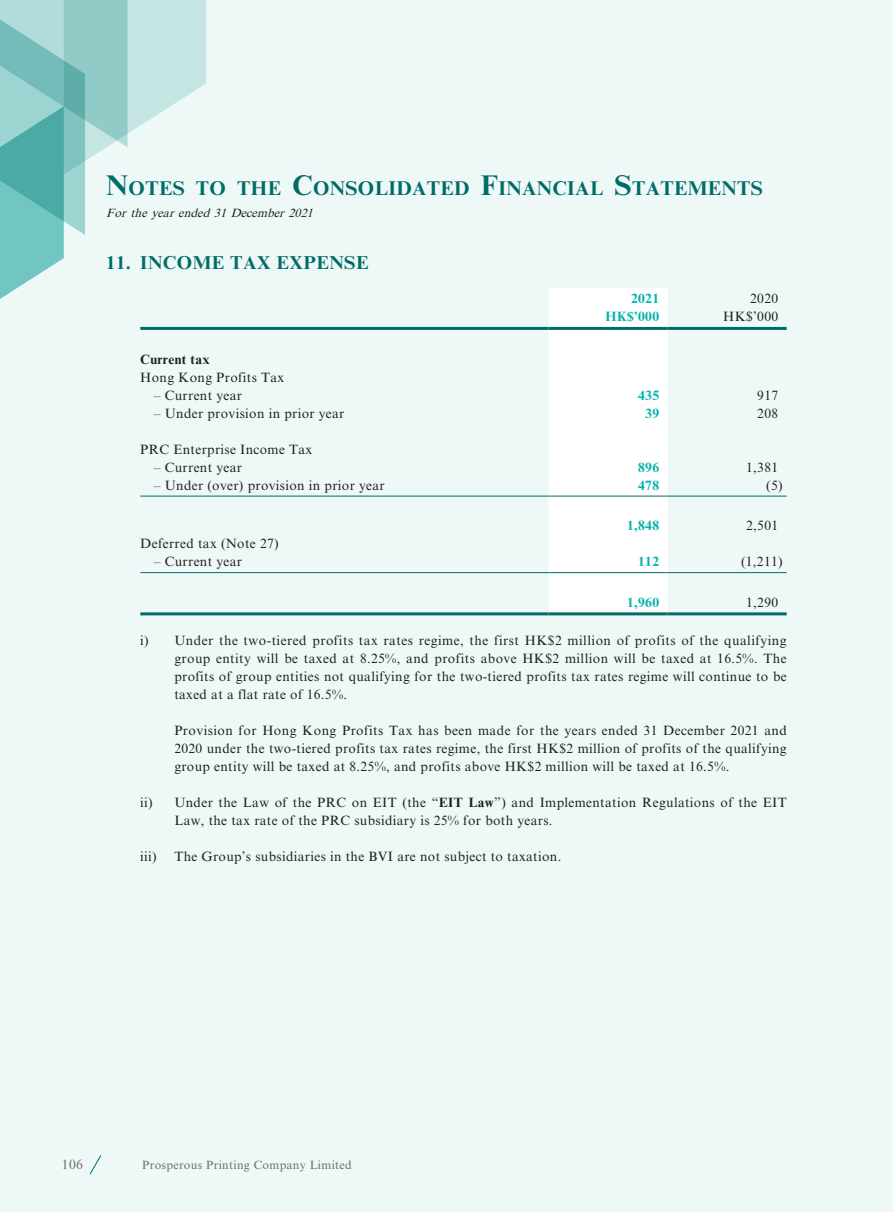
<style>
.page{position:relative;width:893px;height:1212px;background:#eef8f7}
.page>*{position:absolute;margin:0;border:0;box-sizing:border-box;transform-origin:0 0}
.t1{font:700 19.95px "Times New Roman MT Std";letter-spacing:.02em;color:#006c67}
.t2{font:700 18.75px "Times New Roman MT Std";letter-spacing:.025em;color:#006c67}
.t3{font:13.5px/18px "Times New Roman MT Std";letter-spacing:.025em;color:#231f20;text-align:justify}
.t4{font:700 13.5px "Times New Roman MT Std";letter-spacing:.025em;color:#00b4ac}
.t5{font:700 13.5px "Times New Roman MT Std";letter-spacing:.025em;color:#231f20}
.t6{font:13.5px "Times New Roman MT Std";color:#6c6d70}
.t7{font:12px "Times New Roman MT Std";letter-spacing:.025em;color:#6c6d70}
.t8{font:italic 12px "Times New Roman MT Std";color:#231f20}
.s1{font-size:28.5px}
.s2{font-weight:700}
</style>
<div class="page">
<svg style="left:89px;top:1155px;width:13px;height:20px"></svg>
<svg style="left:0;top:0;width:206px;height:327px"></svg>
<div style="left:549px;top:288px;width:119px;height:324px;background:#fff"></div>
<hr style="left:140px;top:327px;width:409px;height:3px;background:#006c67">
<hr style="left:549px;top:327px;width:119px;height:3px;background:#006c67">
<hr style="left:668px;top:327px;width:119px;height:3px;background:#006c67">
<hr style="left:140px;top:496px;width:409px;height:1px;background:#006c67">
<hr style="left:549px;top:496px;width:119px;height:1px;background:#006c67">
<hr style="left:668px;top:496px;width:119px;height:1px;background:#006c67">
<hr style="left:140px;top:572px;width:409px;height:1px;background:#006c67">
<hr style="left:549px;top:572px;width:119px;height:1px;background:#006c67">
<hr style="left:668px;top:572px;width:119px;height:1px;background:#006c67">
<hr style="left:140px;top:612px;width:409px;height:3px;background:#006c67">
<hr style="left:549px;top:612px;width:119px;height:3px;background:#006c67">
<hr style="left:668px;top:612px;width:119px;height:3px;background:#006c67">
<h1 class="t1" style="left:106px;top:176px;width:460px"><span class="s1">N</span>OTES TO THE <span class="s1">C</span>ONSOLIDATED <span class="s1">F</span>INANCIA</h1>
<h1 class="t1" style="left:590px;top:176px;width:174px">L <span class="s1">S</span>TATEMENTS</h1>
<p class="t8" style="left:106px;top:206px;width:212px">For the year ended 31 December 2021</p>
<h2 class="t2" style="left:106px;top:251px;width:264px">11. INCOME TAX EXPENSE</h2>
<p class="t4" style="left:631px;top:290px;width:30px">2021</p>
<p class="t3" style="left:750px;top:290px;width:30px">2020</p>
<p class="t4" style="left:606px;top:308px;width:55px">HK$’000</p>
<p class="t3" style="left:723px;top:308px;width:56px">HK$’000</p>
<p class="t5" style="left:140px;top:351px;width:71px">Current tax</p>
<p class="t3" style="left:140px;top:368px;width:146px">Hong Kong Profits Tax</p>
<p class="t3" style="left:154px;top:386px;width:90px">– Current year</p>
<p class="t4" style="left:638px;top:387px;width:22px">435</p>
<p class="t3" style="left:757px;top:386px;width:22px">917</p>
<p class="t3" style="left:154px;top:404px;width:192px">– Under provision in prior year</p>
<p class="t4" style="left:645px;top:405px;width:15px">39</p>
<p class="t3" style="left:757px;top:404px;width:22px">208</p>
<p class="t3" style="left:140px;top:440px;width:174px">PRC Enterprise Income Tax</p>
<p class="t3" style="left:154px;top:458px;width:90px">– Current year</p>
<p class="t4" style="left:638px;top:459px;width:22px">896</p>
<p class="t3" style="left:746px;top:458px;width:34px">1,381</p>
<p class="t3" style="left:154px;top:476px;width:232px">– Under (over) provision in prior year</p>
<p class="t4" style="left:638px;top:477px;width:22px">478</p>
<p class="t3" style="left:766px;top:476px;width:18px">(5)</p>
<p class="t4" style="left:627px;top:517px;width:34px">1,848</p>
<p class="t3" style="left:746px;top:517px;width:34px">2,501</p>
<p class="t3" style="left:140px;top:535px;width:140px">Deferred tax (Note 27)</p>
<p class="t3" style="left:154px;top:553px;width:90px">– Current year</p>
<p class="t4" style="left:638px;top:553px;width:22px">112</p>
<p class="t3" style="left:741px;top:553px;width:43px">(1,211)</p>
<p class="t4" style="left:627px;top:594px;width:34px">1,960</p>
<p class="t3" style="left:746px;top:593px;width:34px">1,290</p>
<p class="t3" style="left:174px;top:631px;width:614px;text-indent:-34px">i) Under the two-tiered profits tax rates regime, the first HK$2 million of profits of the qualifying group entity will be taxed at 8.25%, and profits above HK$2 million will be taxed at 16.5%. The profits of group entities not qualifying for the two-tiered profits tax rates regime will continue to be taxed at a flat rate of 16.5%.</p>
<p class="t3" style="left:174px;top:721px;width:614px">Provision for Hong Kong Profits Tax has been made for the years ended 31 December 2021 and 2020 under the two-tiered profits tax rates regime, the first HK$2 million of profits of the qualifying group entity will be taxed at 8.25%, and profits above HK$2 million will be taxed at 16.5%.</p>
<p class="t3" style="left:174px;top:793px;width:614px;text-indent:-34px">ii) Under the Law of the PRC on EIT (the “<span class="s2">EIT Law</span>”) and Implementation Regulations of the EIT<br>Law, the tax rate of the PRC subsidiary is 25% for both years.</p>
<p class="t3" style="left:140px;top:847px;width:18px">iii)</p>
<p class="t3" style="left:174px;top:847px;width:389px">The Group’s subsidiaries in the BVI are not subject to taxation.</p>
<p class="t6" style="left:62px;top:1157px;width:22px">106</p>
<p class="t7" style="left:142px;top:1158px;width:211px">Prosperous Printing Company Limited</p>
</div>
